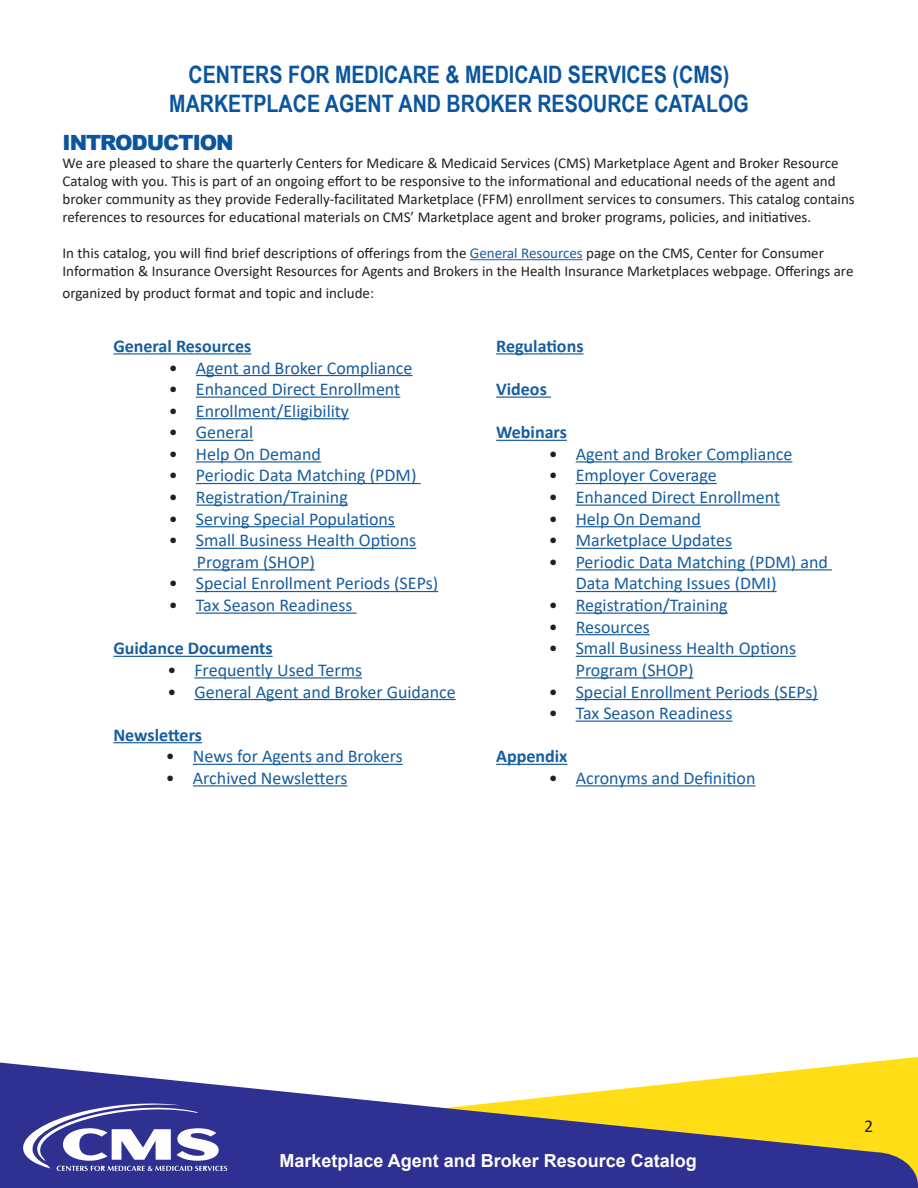
<style>
.page{position:relative;width:918px;height:1188px;background:#fff}
.page>*{position:absolute;margin:0;border:0;box-sizing:border-box;transform-origin:0 0}
.t1{font:700 24px/28.8px "Arial Narrow";color:#0b559e;text-align:center}
.t2{font:900 21px "Arial";letter-spacing:-.05em;color:#0b559e}
.t3{font:18px/21.6px "Calibri";color:#175d9e}
.t4{font:700 18px "Calibri";color:#175d9e}
.t5{font:700 18px "Arial";color:#fff}
.t6{font:18px "Calibri";color:#231f20}
.t7{font:15px/18px "Calibri";color:#231f20}
.s1{color:#175d9e}
.s2{color:#231f20}
</style>
<div class="page">
<svg style="left:0;top:1061px;width:918px;height:127px;fill:#2e3092"></svg>
<svg style="left:22px;top:1103px;width:206px;height:68px"></svg>
<hr style="left:470px;top:259px;width:113px;height:1px;background:#175d9e">
<hr style="left:113px;top:353px;width:138px;height:2px;background:#175d9e">
<hr style="left:196px;top:375px;width:217px;height:1px;background:#175d9e">
<hr style="left:196px;top:397px;width:204px;height:1px;background:#175d9e">
<hr style="left:196px;top:418px;width:153px;height:1px;background:#175d9e">
<hr style="left:196px;top:440px;width:57px;height:1px;background:#175d9e">
<hr style="left:196px;top:461px;width:125px;height:2px;background:#175d9e">
<hr style="left:196px;top:483px;width:225px;height:1px;background:#175d9e">
<hr style="left:196px;top:505px;width:152px;height:1px;background:#175d9e">
<hr style="left:196px;top:526px;width:199px;height:1px;background:#175d9e">
<hr style="left:196px;top:548px;width:220px;height:1px;background:#175d9e">
<hr style="left:193px;top:569px;width:122px;height:2px;background:#175d9e">
<hr style="left:196px;top:591px;width:242px;height:1px;background:#175d9e">
<hr style="left:196px;top:613px;width:161px;height:1px;background:#175d9e">
<hr style="left:113px;top:656px;width:160px;height:1px;background:#175d9e">
<hr style="left:194px;top:677px;width:168px;height:2px;background:#175d9e">
<hr style="left:194px;top:699px;width:262px;height:1px;background:#175d9e">
<hr style="left:113px;top:742px;width:89px;height:1px;background:#175d9e">
<hr style="left:193px;top:764px;width:210px;height:1px;background:#175d9e">
<hr style="left:193px;top:785px;width:154px;height:2px;background:#175d9e">
<hr style="left:496px;top:353px;width:88px;height:2px;background:#175d9e">
<hr style="left:496px;top:397px;width:55px;height:1px;background:#175d9e">
<hr style="left:496px;top:440px;width:71px;height:1px;background:#175d9e">
<hr style="left:576px;top:461px;width:216px;height:2px;background:#175d9e">
<hr style="left:576px;top:483px;width:141px;height:1px;background:#175d9e">
<hr style="left:576px;top:505px;width:204px;height:1px;background:#175d9e">
<hr style="left:576px;top:526px;width:125px;height:1px;background:#175d9e">
<hr style="left:576px;top:548px;width:156px;height:1px;background:#175d9e">
<hr style="left:576px;top:569px;width:256px;height:2px;background:#175d9e">
<hr style="left:576px;top:591px;width:201px;height:1px;background:#175d9e">
<hr style="left:576px;top:613px;width:152px;height:1px;background:#175d9e">
<hr style="left:576px;top:634px;width:74px;height:1px;background:#175d9e">
<hr style="left:576px;top:656px;width:220px;height:1px;background:#175d9e">
<hr style="left:576px;top:677px;width:118px;height:2px;background:#175d9e">
<hr style="left:576px;top:699px;width:242px;height:1px;background:#175d9e">
<hr style="left:576px;top:721px;width:156px;height:1px;background:#175d9e">
<hr style="left:496px;top:764px;width:71px;height:1px;background:#175d9e">
<hr style="left:576px;top:785px;width:180px;height:2px;background:#175d9e">
<h2 class="t1" style="left:169px;top:59px;width:581px">CENTERS FOR MEDICARE &amp; MEDICAID SERVICES (CMS)<br>MARKETPLACE AGENT AND BROKER RESOURCE CATALOG</h2>
<h3 class="t2" style="left:63px;top:127px;width:173px">INTRODUCTION</h3>
<p class="t7" style="left:63px;top:154px;width:794px">We are pleased to share the quarterly Centers for Medicare &amp; Medicaid Services (CMS) Marketplace Agent and Broker Resource Catalog with you. This is part of an ongoing effort to be responsive to the informational and educational needs of the agent and broker community as they provide Federally-facilitated Marketplace (FFM) enrollment services to consumers. This catalog contains references to resources for educational materials on CMS’ Marketplace agent and broker programs, policies, and initiatives.</p>
<p class="t7" style="left:63px;top:244px;width:792px">In this catalog, you will find brief descriptions of offerings from the <span class="s1">General Resources</span> page on the CMS, Center for Consumer<br>Information &amp; Insurance Oversight Resources for Agents and Brokers in the Health Insurance Marketplaces webpage. Offerings are</p>
<p class="t7" style="left:63px;top:283px;width:313px">organized by product format and topic and include:</p>
<h4 class="t4" style="left:113px;top:333px;width:139px">General Resources</h4>
<p class="t3" style="left:169px;top:356px;width:245px"><span class="s2">•</span> Agent and Broker Compliance</p>
<p class="t3" style="left:169px;top:378px;width:233px"><span class="s2">•</span> Enhanced Direct Enrollment</p>
<p class="t3" style="left:169px;top:399px;width:182px"><span class="s2">•</span> Enrollment/Eligibility</p>
<p class="t3" style="left:169px;top:421px;width:86px"><span class="s2">•</span> General</p>
<p class="t3" style="left:169px;top:443px;width:154px"><span class="s2">•</span> Help On Demand</p>
<p class="t3" style="left:169px;top:464px;width:249px"><span class="s2">•</span> Periodic Data Matching (PDM)</p>
<p class="t3" style="left:169px;top:486px;width:180px"><span class="s2">•</span> Registration/Training</p>
<p class="t3" style="left:169px;top:507px;width:228px"><span class="s2">•</span> Serving Special Populations</p>
<p class="t3" style="left:197px;top:529px;width:221px;text-indent:-28px"><span class="s2">•</span> Small Business Health Options<br>Program (SHOP)</p>
<p class="t3" style="left:169px;top:572px;width:271px"><span class="s2">•</span> Special Enrollment Periods (SEPs)</p>
<p class="t3" style="left:169px;top:594px;width:185px"><span class="s2">•</span> Tax Season Readiness</p>
<h4 class="t4" style="left:113px;top:636px;width:161px">Guidance Documents</h4>
<p class="t3" style="left:167px;top:659px;width:196px"><span class="s2">•</span> Frequently Used Terms</p>
<p class="t3" style="left:167px;top:680px;width:290px"><span class="s2">•</span> General Agent and Broker Guidance</p>
<h4 class="t4" style="left:113px;top:722px;width:90px">Newsletters</h4>
<p class="t3" style="left:166px;top:745px;width:238px"><span class="s2">•</span> News for Agents and Brokers</p>
<p class="t3" style="left:166px;top:767px;width:183px"><span class="s2">•</span> Archived Newsletters</p>
<h4 class="t4" style="left:496px;top:333px;width:89px">Regulations</h4>
<h4 class="t4" style="left:496px;top:376px;width:52px">Videos</h4>
<h4 class="t4" style="left:496px;top:420px;width:72px">Webinars</h4>
<p class="t3" style="left:549px;top:443px;width:245px"><span class="s2">•</span> Agent and Broker Compliance</p>
<p class="t3" style="left:549px;top:464px;width:170px"><span class="s2">•</span> Employer Coverage</p>
<p class="t3" style="left:549px;top:486px;width:233px"><span class="s2">•</span> Enhanced Direct Enrollment</p>
<p class="t3" style="left:549px;top:507px;width:154px"><span class="s2">•</span> Help On Demand</p>
<p class="t3" style="left:549px;top:529px;width:185px"><span class="s2">•</span> Marketplace Updates</p>
<p class="t3" style="left:576px;top:551px;width:254px;text-indent:-27px"><span class="s2">•</span> Periodic Data Matching (PDM) and<br>Data Matching Issues (DMI)</p>
<p class="t3" style="left:549px;top:594px;width:180px"><span class="s2">•</span> Registration/Training</p>
<p class="t3" style="left:549px;top:615px;width:103px"><span class="s2">•</span> Resources</p>
<p class="t3" style="left:576px;top:637px;width:222px;text-indent:-27px"><span class="s2">•</span> Small Business Health Options<br>Program (SHOP)</p>
<p class="t3" style="left:549px;top:680px;width:271px"><span class="s2">•</span> Special Enrollment Periods (SEPs)</p>
<p class="t3" style="left:549px;top:702px;width:185px"><span class="s2">•</span> Tax Season Readiness</p>
<h4 class="t4" style="left:496px;top:744px;width:73px">Appendix</h4>
<p class="t3" style="left:549px;top:767px;width:208px"><span class="s2">•</span> Acronyms and Definition</p>
<p class="t5" style="left:280px;top:1148px;width:419px">Marketplace Agent and Broker Resource Catalog</p>
<p class="t6" style="left:864px;top:1114px;width:11px">2</p>
</div>
